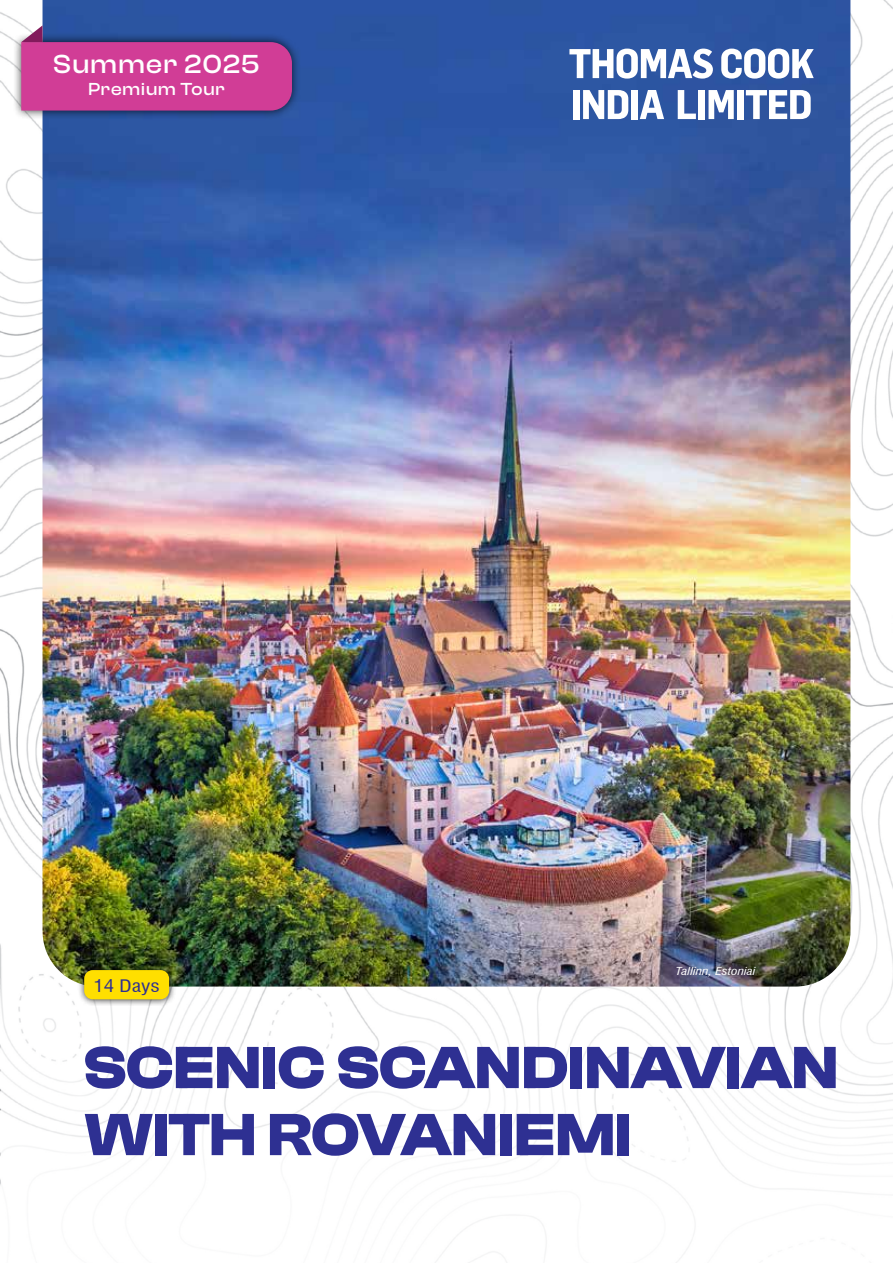
<style>
.page{position:relative;width:893px;height:1263px;background:#fff}
.page>*{position:absolute;margin:0;border:0;box-sizing:border-box;transform-origin:0 0}
.t1{font:700 61.5px/67.1px "Clash Display Variable";letter-spacing:.005em;color:#2e3092}
.t2{font:700 27px "Clash Display Variable";letter-spacing:.055em;color:#fff}
.t3{font:700 18px "Clash Display Variable";letter-spacing:.055em;color:#fff}
.t4{font:condensed 16.8px "Swiss 721 BT";color:#2e3092;scale:1.25 1}
.t5{font:italic condensed 10.8px "Swiss 721 BT";color:#fff;scale:1.25 1}
</style>
<div class="page">
<img style="left:0;top:0;width:893px;height:1263px">
<div style="left:1px;top:742px;width:891px;height:520px;background:#fff"></div>
<img style="left:43px;top:0;width:807px;height:986px">
<div style="left:77px;top:963px;width:99px;height:43px;background:#000;opacity:.8"></div>
<div style="left:84px;top:970px;width:85px;height:29px;background:#ffdf00;border-radius:9px"></div>
<div style="left:12px;top:33px;width:289px;height:87px;background:#000;opacity:.75"></div>
<svg style="left:21px;top:25px;width:271px;height:86px;background:#af4195"></svg>
<svg style="left:569px;top:49px;width:144px;height:30px"></svg>
<svg style="left:721px;top:49px;width:93px;height:30px"></svg>
<div style="left:573px;top:90px;width:6px;height:29px;background:#fff"></div>
<svg style="left:583px;top:90px;width:45px;height:29px"></svg>
<div style="left:631px;top:90px;width:7px;height:29px;background:#fff"></div>
<svg style="left:640px;top:90px;width:24px;height:29px"></svg>
<svg style="left:678px;top:90px;width:18px;height:29px"></svg>
<div style="left:698px;top:90px;width:7px;height:29px;background:#fff"></div>
<svg style="left:708px;top:90px;width:26px;height:29px"></svg>
<div style="left:737px;top:90px;width:7px;height:29px;background:#fff"></div>
<svg style="left:746px;top:90px;width:65px;height:29px"></svg>
<p class="t2" style="left:54px;top:49px;width:208px">Summer 2025</p>
<p class="t3" style="left:88px;top:79px;width:138px">Premium Tour</p>
<p class="t4" style="left:93px;top:976px;width:55px">14 Days</p>
<p class="t5" style="left:676px;top:965px;width:65px">Tallinn, Estoniai</p>
<p class="t1" style="left:84px;top:1035px;width:755px">SCENIC SCANDINAVIAN<br>WITH ROVANIEMI</p>
</div>
